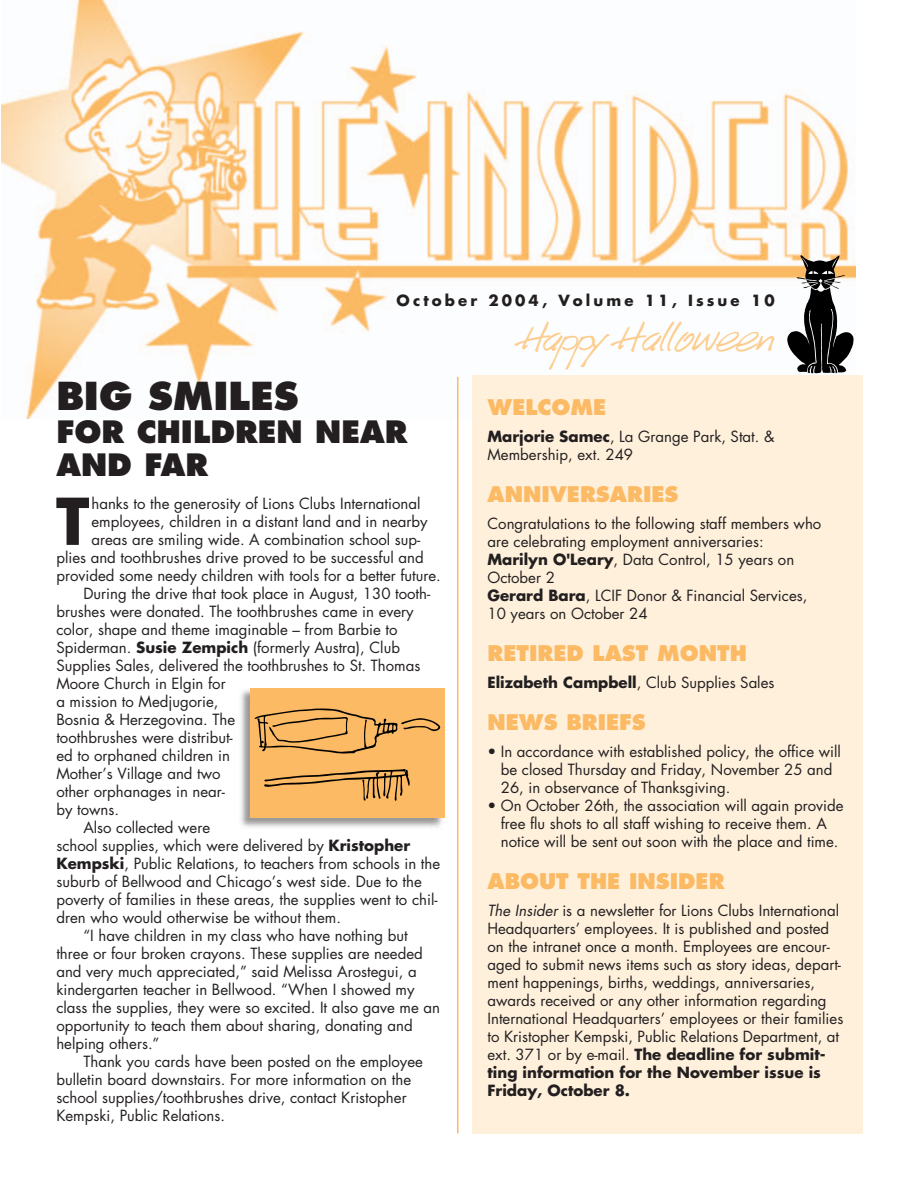
<style>
.page{position:relative;width:918px;height:1188px;background:#fff}
.page>*{position:absolute;margin:0;border:0;box-sizing:border-box;transform-origin:0 0}
.t1{font:700 62.7px "Futura";color:#231f20}
.t2{font:37.5px "Handwriting";letter-spacing:-.07em;color:#fdcd8e;scale:1.25 1}
.t3{font:800 37.5px "Futura";color:#231f20}
.t4{font:800 30px/33px "Futura";color:#231f20}
.t5{font:800 21px "Futura";color:#fcba64}
.t6{font:15px/18px "Futura";color:#231f20}
.t7{font:700 15px "Futura";letter-spacing:.205em;color:#231f20}
.s1{font-weight:700}
.s2{font-style:italic}
</style>
<div class="page">
<img style="left:2px;top:0;width:853px;height:418px">
<div style="left:472px;top:376px;width:391px;height:758px;background:#fef0db"></div>
<hr style="left:457px;top:377px;width:2px;height:756px;background:#fcba64">
<img style="left:241px;top:690px;width:203px;height:138px">
<div style="left:250px;top:688px;width:194px;height:129px;background:#fcba64"></div>
<svg style="left:264px;top:769px;width:146px;height:32px"></svg>
<svg style="left:254px;top:708px;width:187px;height:46px"></svg>
<svg style="left:787px;top:255px;width:67px;height:119px"></svg>
<p class="t7" style="left:397px;top:293px;width:380px">October 2004, Volume 11, Issue 10</p>
<h2 class="t2" style="left:519px;top:316px;width:207px">Happy Halloween</h2>
<h2 class="t3" style="left:56px;top:379px;width:244px">BIG SMILES</h2>
<h3 class="t4" style="left:56px;top:418px;width:353px">FOR CHILDREN NEAR<br>AND FAR</h3>
<h1 class="t1" style="left:56px;top:493px;width:35px">T</h1>
<p class="t6" style="left:91px;top:496px;width:331px">hanks to the generosity of Lions Clubs International</p>
<p class="t6" style="left:91px;top:514px;width:338px">employees, children in a distant land and in nearby</p>
<p class="t6" style="left:91px;top:532px;width:330px">areas are smiling wide. A combination school sup-</p>
<p class="t6" style="left:56px;top:550px;width:369px">plies and toothbrushes drive proved to be successful and</p>
<p class="t6" style="left:56px;top:568px;width:386px">provided some needy children with tools for a better future.</p>
<p class="t6" style="left:83px;top:586px;width:348px">During the drive that took place in August, 130 tooth-</p>
<p class="t6" style="left:56px;top:604px;width:359px">brushes were donated. The toothbrushes came in every</p>
<p class="t6" style="left:56px;top:622px;width:343px">color, shape and theme imaginable – from Barbie to</p>
<p class="t6" style="left:56px;top:640px;width:345px">Spiderman. <span class="s1">Susie Zempich</span> (formerly Austra), Club</p>
<p class="t6" style="left:56px;top:658px;width:366px">Supplies Sales, delivered the toothbrushes to St. Thomas</p>
<p class="t6" style="left:56px;top:676px;width:171px">Moore Church in Elgin for</p>
<p class="t6" style="left:56px;top:694px;width:164px">a mission to Medjugorie,</p>
<p class="t6" style="left:56px;top:712px;width:180px">Bosnia &amp; Herzegovina. The</p>
<p class="t6" style="left:56px;top:730px;width:178px">toothbrushes were distribut-</p>
<p class="t6" style="left:56px;top:748px;width:175px">ed to orphaned children in</p>
<p class="t6" style="left:56px;top:766px;width:166px">Mother’s Village and two</p>
<p class="t6" style="left:56px;top:784px;width:170px">other orphanages in near-</p>
<p class="t6" style="left:56px;top:802px;width:64px">by towns.</p>
<p class="t6" style="left:83px;top:820px;width:128px">Also collected were</p>
<p class="t6" style="left:56px;top:838px;width:355px">school supplies, which were delivered by <span class="s1">Kristopher</span></p>
<p class="t6" style="left:56px;top:856px;width:385px"><span class="s1">Kempski</span>, Public Relations, to teachers from schools in the</p>
<p class="t6" style="left:56px;top:874px;width:367px">suburb of Bellwood and Chicago’s west side. Due to the</p>
<p class="t6" style="left:56px;top:892px;width:383px">poverty of families in these areas, the supplies went to chil-</p>
<p class="t6" style="left:56px;top:910px;width:286px">dren who would otherwise be without them.</p>
<p class="t6" style="left:83px;top:928px;width:326px">“I have children in my class who have nothing but</p>
<p class="t6" style="left:56px;top:946px;width:368px">three or four broken crayons. These supplies are needed</p>
<p class="t6" style="left:56px;top:964px;width:362px">and very much appreciated,” said Melissa Arostegui, a</p>
<p class="t6" style="left:56px;top:982px;width:360px">kindergarten teacher in Bellwood. “When I showed my</p>
<p class="t6" style="left:56px;top:1000px;width:385px">class the supplies, they were so excited. It also gave me an</p>
<p class="t6" style="left:56px;top:1018px;width:358px">opportunity to teach them about sharing, donating and</p>
<p class="t6" style="left:56px;top:1036px;width:105px">helping others.”</p>
<p class="t6" style="left:83px;top:1054px;width:341px">Thank you cards have been posted on the employee</p>
<p class="t6" style="left:56px;top:1072px;width:356px">bulletin board downstairs. For more information on the</p>
<p class="t6" style="left:56px;top:1090px;width:352px">school supplies/toothbrushes drive, contact Kristopher</p>
<p class="t6" style="left:56px;top:1108px;width:170px">Kempski, Public Relations.</p>
<h3 class="t5" style="left:488px;top:398px;width:120px">WELCOME</h3>
<p class="t6" style="left:487px;top:429px;width:289px"><span class="s1">Marjorie Samec</span>, La Grange Park, Stat. &amp;<br>Membership, ext. 249</p>
<h3 class="t5" style="left:488px;top:485px;width:193px">ANNIVERSARIES</h3>
<p class="t6" style="left:487px;top:516px;width:335px">Congratulations to the following staff members who are celebrating employment anniversaries:<br><span class="s1">Marilyn O'Leary</span>, Data Control, 15 years on October 2<br><span class="s1">Gerard Bara</span>, LCIF Donor &amp; Financial Services, 10 years on October 24</p>
<h3 class="t5" style="left:488px;top:644px;width:261px">RETIRED LAST MONTH</h3>
<p class="t6" style="left:488px;top:675px;width:288px"><span class="s1">Elizabeth Campbell</span>, Club Supplies Sales</p>
<h3 class="t5" style="left:488px;top:713px;width:160px">NEWS BRIEFS</h3>
<p class="t6" style="left:501px;top:744px;width:342px;text-indent:-13px">• In accordance with established policy, the office will be closed Thursday and Friday, November 25 and<br>26, in observance of Thanksgiving.</p>
<p class="t6" style="left:488px;top:798px;width:358px;text-align:center">• On October 26th, the association will again provide free flu shots to all staff wishing to receive them. A notice will be sent out soon with the place and time.</p>
<h3 class="t5" style="left:488px;top:872px;width:239px">ABOUT THE INSIDER</h3>
<p class="t6" style="left:487px;top:903px;width:357px"><span class="s2">The Insider</span> is a newsletter for Lions Clubs International Headquarters’ employees. It is published and posted on the intranet once a month. Employees are encour&shy;aged to submit news items such as story ideas, depart&shy;ment happenings, births, weddings, anniversaries, awards received or any other information regarding International Headquarters’ employees or their families to Kristopher Kempski, Public Relations Department, at ext. 371 or by e-mail. <span class="s1">The deadline for submit&shy;ting information for the November issue is Friday, October 8.</span></p>
</div>
